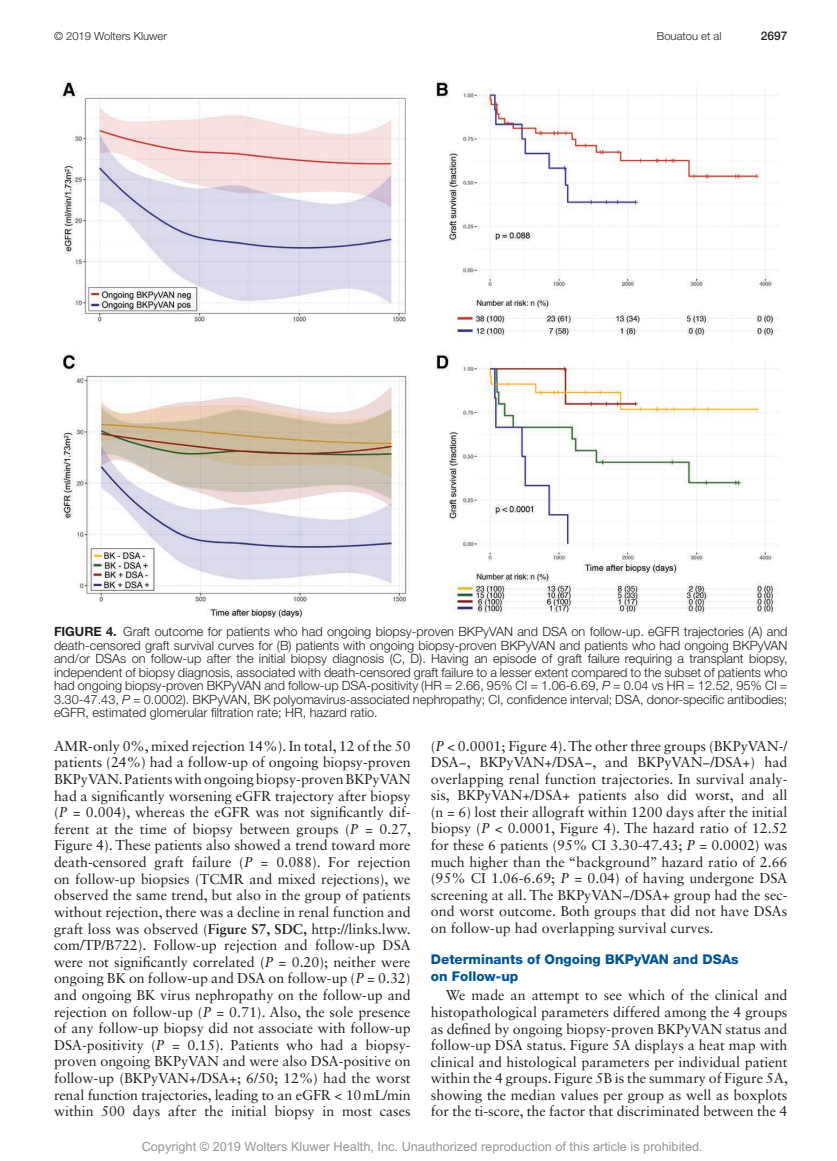
<style>
.page{position:relative;width:837px;height:1161px;background:#fff}
.page>*{position:absolute;margin:0;border:0;box-sizing:border-box;transform-origin:0 0}
.t1{font:14.25px/16.6px "Sabon LT Std";color:#231f20;text-align:justify}
.t2{font:800 13.5px/16.5px "Helvetica Neue LT Std";color:#005595}
.t3{font:300 12.75px/13.5px "Helvetica Neue LT Std";color:#231f20;text-align:justify}
.t4{font:12.75px "Arial MT Std";color:#939598}
.t5{font:500 12px "Helvetica Neue LT Std";color:#231f20}
.t6{font:300 11.25px "Helvetica Neue LT Std";color:#231f20}
.s1{font-weight:700}
.s2{font-style:italic}
</style>
<div class="page">
<img style="left:61px;top:81px;width:718px;height:537px">
<p class="t6" style="left:54px;top:29px;width:114px">© 2019 Wolters Kluwer</p>
<p class="t6" style="left:657px;top:29px;width:66px">Bouatou et al</p>
<p class="t5" style="left:761px;top:29px;width:28px">2697</p>
<p class="t3" style="left:54px;top:625px;width:735px"><span class="s1">FIGURE 4.</span> Graft outcome for patients who had ongoing biopsy-proven BKPyVAN and DSA on follow-up. eGFR trajectories (A) and death-censored graft survival curves for (B) patients with ongoing biopsy-proven BKPyVAN and patients who had ongoing BKPyVAN and/or DSAs on follow-up after the initial biopsy diagnosis (C, D). Having an episode of graft failure requiring a transplant biopsy, independent of biopsy diagnosis, associated with death-censored graft failure to a lesser extent compared to the subset of patients who had ongoing biopsy-proven BKPyVAN and follow-up DSA-positivity (HR = 2.66, 95% CI = 1.06-6.69, <span class="s2">P</span> = 0.04 vs HR = 12.52, 95% CI = 3.30-47.43, <span class="s2">P</span> = 0.0002). BKPyVAN, BK polyomavirus-associated nephropathy; CI, confidence interval; DSA, donor-specific antibodies; eGFR, estimated glomerular filtration rate; HR, hazard ratio.</p>
<p class="t1" style="left:54px;top:737px;width:359px">AMR-only 0%, mixed rejection 14%). In total, 12 of the 50 patients (24%) had a follow-up of ongoing biopsy-proven BKPyVAN. Patients with ongoing biopsy-proven BKPyVAN had a significantly worsening eGFR trajectory after biopsy (<span class="s2">P</span> = 0.004), whereas the eGFR was not significantly dif&shy;ferent at the time of biopsy between groups (<span class="s2">P</span> = 0.27, Figure 4). These patients also showed a trend toward more death-censored graft failure (<span class="s2">P</span> = 0.088). For rejection on follow-up biopsies (TCMR and mixed rejections), we observed the same trend, but also in the group of patients without rejection, there was a decline in renal function and graft loss was observed (<span class="s1">Figure S7, SDC,</span> http://links.lww. com/TP/B722). Follow-up rejection and follow-up DSA were not significantly correlated (<span class="s2">P</span> = 0.20); neither were ongoing BK on follow-up and DSA on follow-up (<span class="s2">P</span> = 0.32) and ongoing BK virus nephropathy on the follow-up and rejection on follow-up (<span class="s2">P</span> = 0.71). Also, the sole presence of any follow-up biopsy did not associate with follow-up DSA-positivity (<span class="s2">P</span> = 0.15). Patients who had a biopsy&shy;proven ongoing BKPyVAN and were also DSA-positive on follow-up (BKPyVAN+/DSA+; 6/50; 12%) had the worst renal function trajectories, leading to an eGFR &lt; 10mL/min within 500 days after the initial biopsy in most cases</p>
<p class="t1" style="left:431px;top:737px;width:358px">(<span class="s2">P</span> &lt; 0.0001; Figure 4). The other three groups (BKPyVAN-/ DSA−, BKPyVAN+/DSA−, and BKPyVAN−/DSA+) had overlapping renal function trajectories. In survival analy&shy;sis, BKPyVAN+/DSA+ patients also did worst, and all (n = 6) lost their allograft within 1200 days after the initial biopsy (<span class="s2">P</span> &lt; 0.0001, Figure 4). The hazard ratio of 12.52 for these 6 patients (95% CI 3.30-47.43; <span class="s2">P</span> = 0.0002) was much higher than the “background” hazard ratio of 2.66 (95% CI 1.06-6.69; <span class="s2">P</span> = 0.04) of having undergone DSA screening at all. The BKPyVAN−/DSA+ group had the sec&shy;ond worst outcome. Both groups that did not have DSAs on follow-up had overlapping survival curves.</p>
<p class="t2" style="left:431px;top:951px;width:309px">Determinants of Ongoing BKPyVAN and DSAs on Follow-up</p>
<p class="t1" style="left:431px;top:987px;width:359px;text-indent:15px">We made an attempt to see which of the clinical and histopathological parameters differed among the 4 groups as defined by ongoing biopsy-proven BKPyVAN status and follow-up DSA status. Figure 5A displays a heat map with clinical and histological parameters per individual patient within the 4 groups. Figure 5B is the summary of Figure 5A, showing the median values per group as well as boxplots for the ti-score, the factor that discriminated between the 4</p>
<p class="t4" style="left:142px;top:1139px;width:563px">Copyright © 2019 Wolters Kluwer Health, Inc. Unauthorized reproduction of this article is prohibited.</p>
</div>
